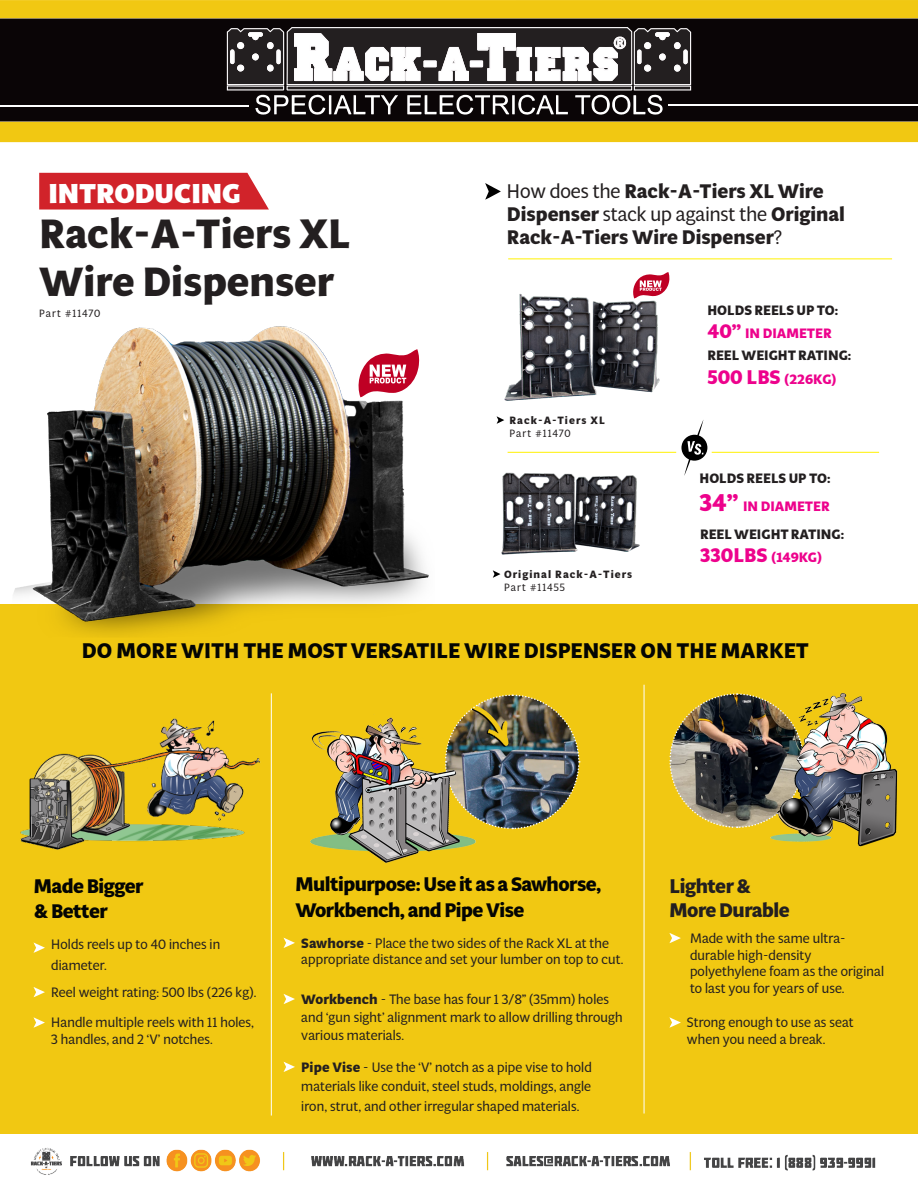
<style>
.page{position:relative;width:918px;height:1188px;background:#fff}
.page>*{position:absolute;margin:0;border:0;box-sizing:border-box;transform-origin:0 0}
.t1{font:700 40.5px "Multi Display";color:#231f20}
.t2{font:800 27px "Multi Display";color:#fff}
.t3{font:700 21px "Multi Display";color:#040503}
.t4{font:700 19.5px/23.4px "Multi Display";color:#231f20}
.t5{font:700 19.5px/25.5px "Multi Display";letter-spacing:-.025em;color:#040503}
.t6{font:700 19.5px/24px "Multi Display";letter-spacing:-.025em;color:#231f20}
.t7{font:13.5px/16.5px "Multi Display";letter-spacing:.01em;color:#231f20}
.t8{font:700 13.5px/23.4px "Multi Display";color:#231f20}
.t9{font:700 13.5px "Multi Display";color:#ed028c}
.t10{font:700 10.5px/12.6px "Multi Display";letter-spacing:.1em;color:#231f20}
.t11{font:10.5px "Multi Display";letter-spacing:.1em;color:#231f20}
.s1{font-weight:400}
.s2{font-size:19.5px}
.s3{font-size:24px}
.s4{font-size:19.5px;color:#ed028c}
.s5{color:#ed028c}
.s6{font-weight:700}
</style>
<div class="page">
<div style="left:0;top:605px;width:918px;height:529px;background:#f1c812"></div>
<div style="left:0;top:115px;width:918px;height:6px;background:#0a0506"></div>
<div style="left:0;top:121px;width:918px;height:21px;background:#f1c812"></div>
<svg style="left:0;top:0;width:918px;height:115px;background:#564c30"></svg>
<hr style="left:669px;top:105px;width:249px;height:1px;background:#fff">
<hr style="left:0;top:106px;width:249px;height:1px;background:#fff">
<img style="left:30px;top:1148px;width:846px;height:27px">
<svg style="left:284px;top:938px;width:11px;height:10px"></svg>
<svg style="left:284px;top:1062px;width:11px;height:10px"></svg>
<svg style="left:669px;top:933px;width:12px;height:10px"></svg>
<svg style="left:284px;top:994px;width:11px;height:10px"></svg>
<svg style="left:669px;top:1017px;width:12px;height:11px"></svg>
<svg style="left:39px;top:173px;width:230px;height:37px;background:#d32f36"></svg>
<img style="left:504px;top:294px;width:156px;height:107px">
<img style="left:501px;top:472px;width:139px;height:83px">
<svg style="left:681px;top:435px;width:26px;height:26px"></svg>
<svg style="left:684px;top:420px;width:19px;height:56px"></svg>
<svg style="left:493px;top:570px;width:7px;height:8px"></svg>
<svg style="left:632px;top:272px;width:38px;height:27px"></svg>
<svg style="left:33px;top:943px;width:12px;height:10px"></svg>
<svg style="left:33px;top:987px;width:12px;height:10px"></svg>
<svg style="left:33px;top:1017px;width:12px;height:11px"></svg>
<hr style="left:271px;top:693px;width:1px;height:423px;background:#fff">
<img style="left:20px;top:693px;width:252px;height:173px">
<hr style="left:644px;top:685px;width:1px;height:429px;background:#fff">
<img style="left:492px;top:694px;width:88px;height:136px">
<img style="left:669px;top:693px;width:82px;height:135px">
<img style="left:751px;top:693px;width:147px;height:154px">
<img style="left:0;top:326px;width:435px;height:309px">
<hr style="left:508px;top:452px;width:168px;height:1px;background:#fff101">
<hr style="left:712px;top:452px;width:167px;height:1px;background:#fff101">
<img style="left:310px;top:698px;width:182px;height:165px">
<svg style="left:497px;top:416px;width:7px;height:8px"></svg>
<hr style="left:508px;top:259px;width:384px;height:1px;background:#fff101">
<svg style="left:485px;top:183px;width:16px;height:17px"></svg>
<p class="t2" style="left:48px;top:175px;width:194px">INTRODUCING</p>
<p class="t1" style="left:39px;top:205px;width:313px">Rack-A-Tiers XL</p>
<p class="t1" style="left:39px;top:254px;width:296px">Wire Dispenser</p>
<p class="t11" style="left:39px;top:306px;width:63px">Part #11470</p>
<p class="t4" style="left:507px;top:179px;width:339px"><span class="s1">How does the</span> Rack-A-Tiers XL Wire<br>Dispenser <span class="s1">stack up against the</span> Original<br>Rack-A-Tiers Wire Dispenser<span class="s1">?</span></p>
<p class="t10" style="left:510px;top:414px;width:97px">Rack-A-Tiers XL<br><span class="s1">Part #11470</span></p>
<p class="t10" style="left:504px;top:568px;width:130px">Original Rack-A-Tiers</p>
<p class="t11" style="left:504px;top:580px;width:62px">Part #11455</p>
<p class="t8" style="left:707px;top:298px;width:132px">HOLDS REELS UP TO:</p>
<p class="t9" style="left:707px;top:324px;width:126px"><span class="s2">40”</span> IN DIAMETER</p>
<p class="t8" style="left:707px;top:343px;width:145px">REEL WEIGHT RATING:</p>
<p class="t9" style="left:707px;top:369px;width:131px"><span class="s2">500 LBS</span> (226KG)</p>
<p class="t8" style="left:700px;top:466px;width:132px">HOLDS REELS UP TO:</p>
<p class="t9" style="left:700px;top:497px;width:132px"><span class="s3">34”</span> IN DIAMETER</p>
<p class="t8" style="left:700px;top:522px;width:145px">REEL WEIGHT RATING:<br><span class="s4">330LBS</span> <span class="s5">(149KG)</span></p>
<p class="t3" style="left:82px;top:636px;width:729px">DO MORE WITH THE MOST VERSATILE WIRE DISPENSER ON THE MARKET</p>
<p class="t5" style="left:34px;top:873px;width:111px">Made Bigger &amp; Better</p>
<p class="t5" style="left:296px;top:871px;width:307px">Multipurpose: Use it as a Sawhorse,<br>Workbench, and Pipe Vise</p>
<p class="t6" style="left:669px;top:874px;width:122px">Lighter &amp;<br>More Durable</p>
<p class="t7" style="left:690px;top:929px;width:196px">Made with the same ultra&shy;durable high-density polyethylene foam as the original to last you for years of use.</p>
<p class="t7" style="left:51px;top:933px;width:171px;line-height:21px">Holds reels up to 40 inches in diameter.</p>
<p class="t7" style="left:301px;top:934px;width:324px"><span class="s6">Sawhorse</span> - Place the two sides of the Rack XL at the appropriate distance and set your lumber on top to cut.</p>
<p class="t7" style="left:51px;top:983px;width:207px">Reel weight rating: 500 lbs (226 kg).</p>
<p class="t7" style="left:51px;top:1014px;width:204px">Handle multiple reels with 11 holes,<br>3 handles, and 2 ‘V’ notches.</p>
<p class="t7" style="left:687px;top:1014px;width:168px">Strong enough to use as seat when you need a break.</p>
<p class="t7" style="left:301px;top:989px;width:323px;line-height:18px"><span class="s6">Workbench</span> - The base has four 1 3/8” (35mm) holes and ‘gun sight’ alignment mark to allow drilling through various materials.</p>
<p class="t7" style="left:301px;top:1057px;width:292px;line-height:19.5px;text-align:justify"><span class="s6">Pipe Vise</span> - Use the ‘V’ notch as a pipe vise to hold materials like conduit, steel studs, moldings, angle iron, strut, and other irregular shaped materials.</p>
</div>
